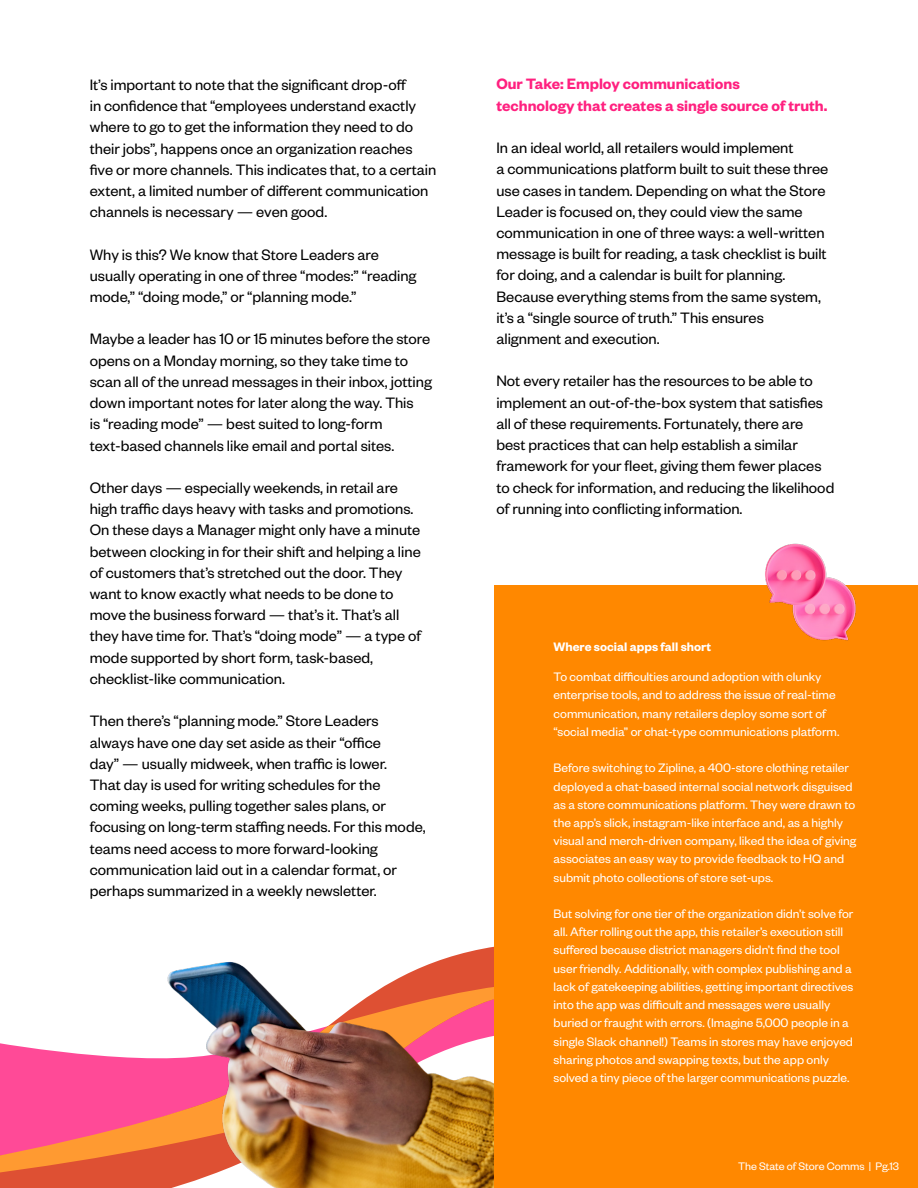
<style>
.page{position:relative;width:918px;height:1188px;background:#fff}
.page>*{position:absolute;margin:0;border:0;box-sizing:border-box;transform-origin:0 0}
.t1{font:16.5px/21.1px "Founders Grotesk";color:#000}
.t2{font:600 16.5px/21.1px "Founders Grotesk";color:#ff207f}
.t3{font:13.5px/18.1px "Founders Grotesk";color:#fff}
.t4{font:600 13.5px "Founders Grotesk";color:#fff}
.t5{font:12px "Founders Grotesk";color:#fff}
</style>
<div class="page">
<svg style="left:0;top:1043px;width:50px;height:131px;background:#fd5b87"></svg>
<img style="left:50px;top:905px;width:445px;height:283px">
<div style="left:495px;top:585px;width:423px;height:603px;background:#f80"></div>
<img style="left:765px;top:543px;width:91px;height:98px">
<p class="t1" style="left:90px;top:73px;width:348px">It’s important to note that the significant drop-off<br>in confidence that “employees understand exactly where to go to get the information they need to do their jobs”, happens once an organization reaches five or more channels. This indicates that, to a certain extent, a limited number of different communication channels is necessary — even good.</p>
<p class="t1" style="left:90px;top:243px;width:328px">Why is this? We know that Store Leaders are usually operating in one of three “modes:” “reading mode,” “doing mode,” or “planning mode.”</p>
<p class="t1" style="left:90px;top:328px;width:344px">Maybe a leader has 10 or 15 minutes before the store opens on a Monday morning, so they take time to scan all of the unread messages in their inbox, jotting down important notes for later along the way. This<br>is “reading mode” — best suited to long-form text-based channels like email and portal sites.</p>
<p class="t1" style="left:90px;top:476px;width:333px">Other days — especially weekends, in retail are high traffic days heavy with tasks and promotions.<br>On these days a Manager might only have a minute between clocking in for their shift and helping a line of customers that’s stretched out the door. They want to know exactly what needs to be done to move the business forward — that’s it. That’s all they have time for. That’s “doing mode” — a type of mode supported by short form, task-based, checklist-like communication.</p>
<p class="t1" style="left:90px;top:710px;width:337px">Then there’s “planning mode.” Store Leaders always have one day set aside as their “office<br>day” — usually midweek, when traffic is lower.<br>That day is used for writing schedules for the coming weeks, pulling together sales plans, or focusing on long-term staffing needs. For this mode, teams need access to more forward-looking communication laid out in a calendar format, or perhaps summarized in a weekly newsletter.</p>
<p class="t2" style="left:496px;top:73px;width:332px">Our Take: Employ communications<br>technology that creates a single source of truth.</p>
<p class="t1" style="left:496px;top:136px;width:333px">In an ideal world, all retailers would implement<br>a communications platform built to suit these three use cases in tandem. Depending on what the Store Leader is focused on, they could view the same communication in one of three ways: a well-written message is built for reading, a task checklist is built for doing, and a calendar is built for planning.<br>Because everything stems from the same system, it’s a “single source of truth.” This ensures alignment and execution.</p>
<p class="t1" style="left:496px;top:370px;width:340px">Not every retailer has the resources to be able to implement an out-of-the-box system that satisfies all of these requirements. Fortunately, there are best practices that can help establish a similar framework for your fleet, giving them fewer places to check for information, and reducing the likelihood of running into conflicting information.</p>
<p class="t4" style="left:554px;top:638px;width:159px">Where social apps fall short</p>
<p class="t3" style="left:554px;top:667px;width:287px">To combat difficulties around adoption with clunky enterprise tools, and to address the issue of real-time communication, many retailers deploy some sort of “social media” or chat-type communications platform.</p>
<p class="t3" style="left:554px;top:758px;width:304px">Before switching to Zipline, a 400-store clothing retailer deployed a chat-based internal social network disguised as a store communications platform. They were drawn to the app’s slick, instagram-like interface and, as a highly visual and merch-driven company, liked the idea of giving associates an easy way to provide feedback to HQ and submit photo collections of store set-ups.</p>
<p class="t3" style="left:554px;top:904px;width:301px">But solving for one tier of the organization didn’t solve for all. After rolling out the app, this retailer’s execution still suffered because district managers didn’t find the tool user friendly. Additionally, with complex publishing and a lack of gatekeeping abilities, getting important directives into the app was difficult and messages were usually buried or fraught with errors. (Imagine 5,000 people in a single Slack channel!) Teams in stores may have enjoyed sharing photos and swapping texts, but the app only solved a tiny piece of the larger communications puzzle.</p>
<p class="t5" style="left:738px;top:1159px;width:163px">The State of Store Comms | Pg.13</p>
</div>
